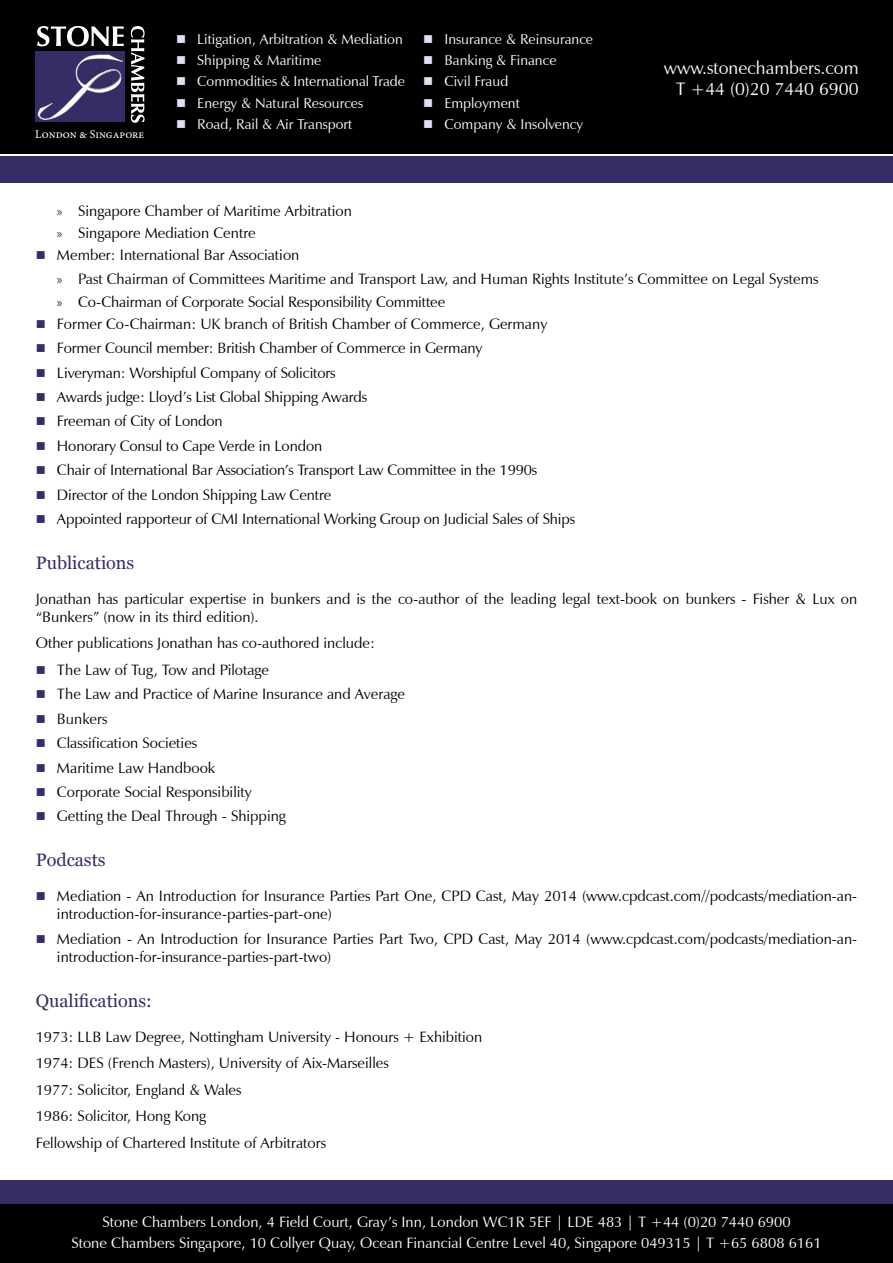
<style>
.page{position:relative;width:893px;height:1263px;background:#fff}
.page>*{position:absolute;margin:0;border:0;box-sizing:border-box;transform-origin:0 0}
.t1{font:18px/21.6px "Zapf Humanist 601 BT";color:#fff;text-align:right}
.t2{font:18px "Georgia";color:#362c66}
.t3{font:15px/24.5px "Zapf Humanist 601 BT";color:#000}
.t4{font:15px/21px "Zapf Humanist 601 BT";color:#fff;text-align:center}
.t5{font:14.25px/21.3px "Zapf Humanist 601 BT";color:#fff}
.t6{font:12px "Minion Pro";color:#fff}
.s1{font-family:"Myriad Pro";font-size:13.5px;color:#362c66}
</style>
<div class="page">
<div style="left:0;top:1203px;width:893px;height:60px;background:#000"></div>
<div style="left:0;top:1180px;width:893px;height:24px;background:#362c66"></div>
<div style="left:0;top:0;width:893px;height:153px;background:#000"></div>
<div style="left:36px;top:51px;width:89px;height:71px;background:#362c66"></div>
<svg style="left:37px;top:26px;width:87px;height:20px"></svg>
<svg style="left:131px;top:26px;width:14px;height:97px"></svg>
<svg style="left:37px;top:54px;width:86px;height:66px"></svg>
<div style="left:0;top:156px;width:893px;height:26px;background:#362c66"></div>
<p class="t6" style="left:35px;top:126px;width:110px">London &amp; Singapore</p>
<p class="t5" style="left:197px;top:28px;width:209px">Litigation, Arbitration &amp; Mediation<br>Shipping &amp; Maritime<br>Commodities &amp; International Trade<br>Energy &amp; Natural Resources<br>Road, Rail &amp; Air Transport</p>
<p class="t5" style="left:444px;top:28px;width:150px">Insurance &amp; Reinsurance<br>Banking &amp; Finance<br>Civil Fraud<br>Employment<br>Company &amp; Insolvency</p>
<p class="t1" style="left:664px;top:57px;width:196px">www.stonechambers.com<br>T +44 (0)20 7440 6900</p>
<p class="t3" style="left:57px;top:199px;width:296px;line-height:22.2px"><span class="s1">»</span> Singapore Chamber of Maritime Arbitration <span class="s1">»</span> Singapore Mediation Centre<br>Member: International Bar Association</p>
<p class="t3" style="left:57px;top:268px;width:763px;line-height:22.2px"><span class="s1">»</span> Past Chairman of Committees Maritime and Transport Law, and Human Rights Institute’s Committee on Legal Systems <span class="s1">»</span> Co-Chairman of Corporate Social Responsibility Committee<br>Former Co-Chairman: UK branch of British Chamber of Commerce, Germany</p>
<p class="t3" style="left:57px;top:336px;width:520px">Former Council member: British Chamber of Commerce in Germany<br>Liveryman: Worshipful Company of Solicitors<br>Awards judge: Lloyd’s List Global Shipping Awards<br>Freeman of City of London<br>Honorary Consul to Cape Verde in London<br>Chair of International Bar Association’s Transport Law Committee in the 1990s Director of the London Shipping Law Centre<br>Appointed rapporteur of CMI International Working Group on Judicial Sales of Ships</p>
<p class="t2" style="left:36px;top:552px;width:100px">Publications</p>
<p class="t3" style="left:36px;top:590px;width:823px;line-height:18px">Jonathan has particular expertise in bunkers and is the co-author of the leading legal text-book on bunkers - Fisher &amp; Lux on “Bunkers” (now in its third edition).</p>
<p class="t3" style="left:57px;top:630px;width:319px;line-height:26.5px;text-indent:-21px">Other publications Jonathan has co-authored include:<br>The Law of Tug, Tow and Pilotage</p>
<p class="t3" style="left:57px;top:682px;width:349px">The Law and Practice of Marine Insurance and Average<br>Bunkers<br>Classification Societies<br>Maritime Law Handbook<br>Corporate Social Responsibility<br>Getting the Deal Through - Shipping</p>
<p class="t2" style="left:36px;top:849px;width:72px">Podcasts</p>
<p class="t3" style="left:57px;top:887px;width:802px;line-height:18px">Mediation - An Introduction for Insurance Parties Part One, CPD Cast, May 2014 (www.cpdcast.com//podcasts/mediation-an&shy;introduction-for-insurance-parties-part-one)</p>
<p class="t3" style="left:57px;top:929px;width:802px;line-height:18px">Mediation - An Introduction for Insurance Parties Part Two, CPD Cast, May 2014 (www.cpdcast.com/podcasts/mediation-an&shy;introduction-for-insurance-parties-part-two)</p>
<p class="t2" style="left:36px;top:989px;width:118px">Qualifications:</p>
<p class="t3" style="left:36px;top:1023px;width:448px;line-height:26.5px">1973: LLB Law Degree, Nottingham University - Honours + Exhibition 1974: DES (French Masters), University of Aix-Marseilles<br>1977: Solicitor, England &amp; Wales<br>1986: Solicitor, Hong Kong<br>Fellowship of Chartered Institute of Arbitrators</p>
<p class="t4" style="left:71px;top:1211px;width:752px">Stone Chambers London, 4 Field Court, Gray’s Inn, London WC1R 5EF | LDE 483 | T +44 (0)20 7440 6900<br>Stone Chambers Singapore, 10 Collyer Quay, Ocean Financial Centre Level 40, Singapore 049315 | T +65 6808 6161</p>
</div>
